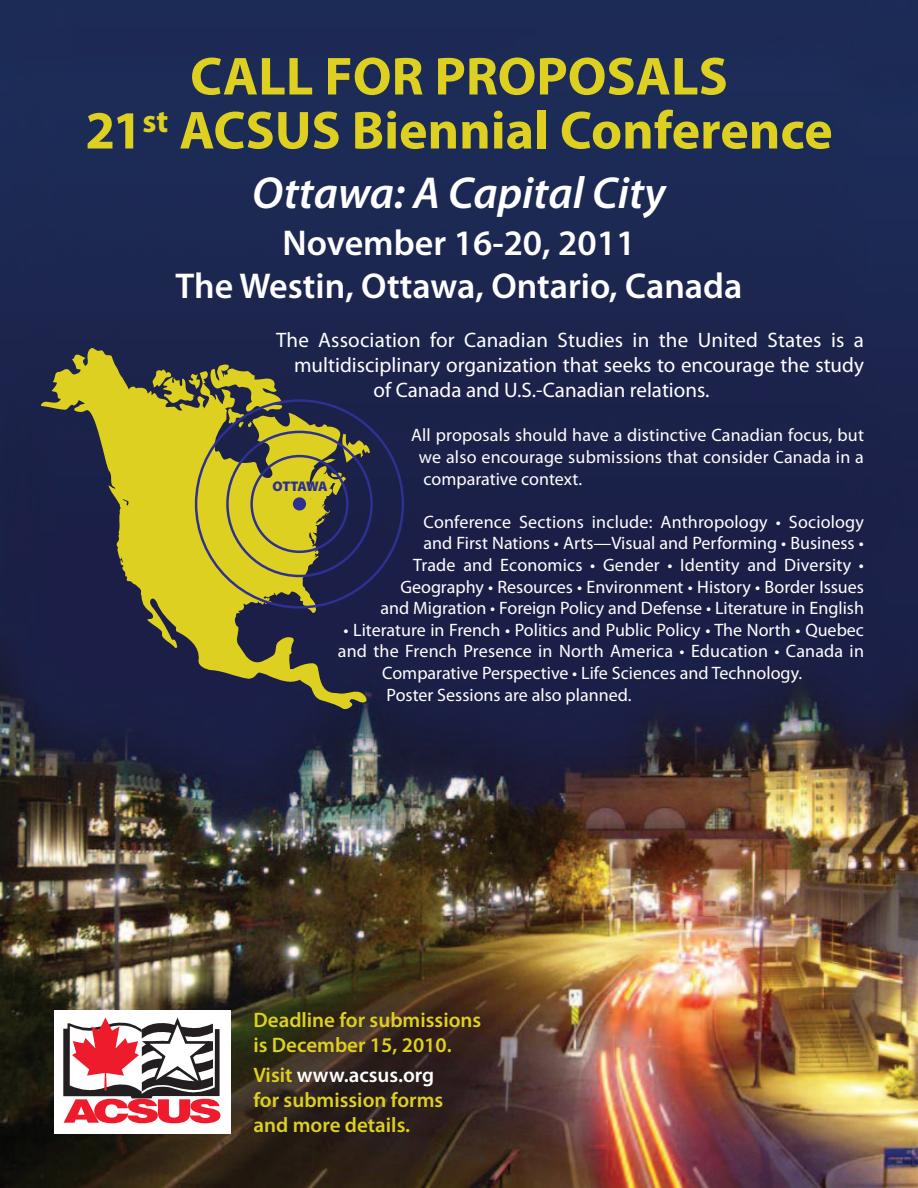
<style>
.page{position:relative;width:918px;height:1188px;background:#fff}
.page>*{position:absolute;margin:0;border:0;box-sizing:border-box;transform-origin:0 0}
.t1{font:700 54px/54px "Myriad Pro";color:#ddd020;text-align:center}
.t2{font:italic 600 45px "Myriad Pro";color:#fff}
.t3{font:600 36px/43.2px "Myriad Pro";color:#fff;text-align:center}
.t4{font:21px "Myriad Pro";color:#fff}
.t5{font:600 21px/25.2px "Myriad Pro";color:#ddd020}
.t6{font:18px/21.6px "Myriad Pro";color:#fff;text-align:justify}
.t7{font:900 14.1px "Myriad Pro";letter-spacing:-.05em;color:#2e3092}
.s1{color:#fff}
</style>
<div class="page">
<img style="left:0;top:0;width:918px;height:1188px">
<div style="left:54px;top:1010px;width:177px;height:124px;background:#fff"></div>
<svg style="left:63px;top:1017px;width:157px;height:106px"></svg>
<svg style="left:41px;top:348px;width:329px;height:361px;background:#6b6939"></svg>
<div style="left:293px;top:497px;width:13px;height:14px;background:#2e3092;border-radius:50%"></div>
<div style="left:250px;top:455px;width:99px;height:98px;border:2px solid #2e3092;border-radius:50%"></div>
<h1 class="t1" style="left:85px;top:54px;width:749px">CALL FOR PROPOSALS<br>21<sup>st</sup> ACSUS Biennial Conference</h1>
<h2 class="t2" style="left:252px;top:176px;width:415px">Ottawa: A Capital City</h2>
<h3 class="t3" style="left:176px;top:224px;width:568px">November 16-20, 2011<br>The Westin, Ottawa, Ontario, Canada</h3>
<p class="t4" style="left:276px;top:332px;width:589px">The Association for Canadian Studies in the United States is a</p>
<p class="t4" style="left:294px;top:357px;width:571px">multidisciplinary organization that seeks to encourage the study</p>
<p class="t4" style="left:374px;top:382px;width:337px">of Canada and U.S.-Canadian relations.</p>
<p class="t6" style="left:419px;top:426px;width:447px;text-indent:-8px">All proposals should have a distinctive Canadian focus, but we also encourage submissions that consider Canada in a comparative context.</p>
<p class="t6" style="left:380px;top:512px;width:485px;text-align:right">Conference Sections include: Anthropology • Sociology<br>and First Nations • Arts—Visual and Performing • Business • Trade and Economics • Gender • Identity and Diversity • Geography • Resources • Environment • History • Border Issues and Migration • Foreign Policy and Defense • Literature in English</p>
<p class="t6" style="left:343px;top:620px;width:522px">• Literature in French • Politics and Public Policy • The North • Quebec</p>
<p class="t6" style="left:338px;top:642px;width:528px">and the French Presence in North America • Education • Canada in</p>
<p class="t6" style="left:382px;top:664px;width:421px">Comparative Perspective • Life Sciences and Technology.</p>
<p class="t6" style="left:387px;top:685px;width:246px">Poster Sessions are also planned.</p>
<p class="t7" style="left:273px;top:481px;width:57px">OTTAWA</p>
<p class="t5" style="left:253px;top:1009px;width:229px">Deadline for submissions is December 15, 2010.</p>
<p class="t5" style="left:253px;top:1064px;width:191px">Visit <span class="s1">www.acsus.org </span>for submission forms and more details.</p>
</div>
